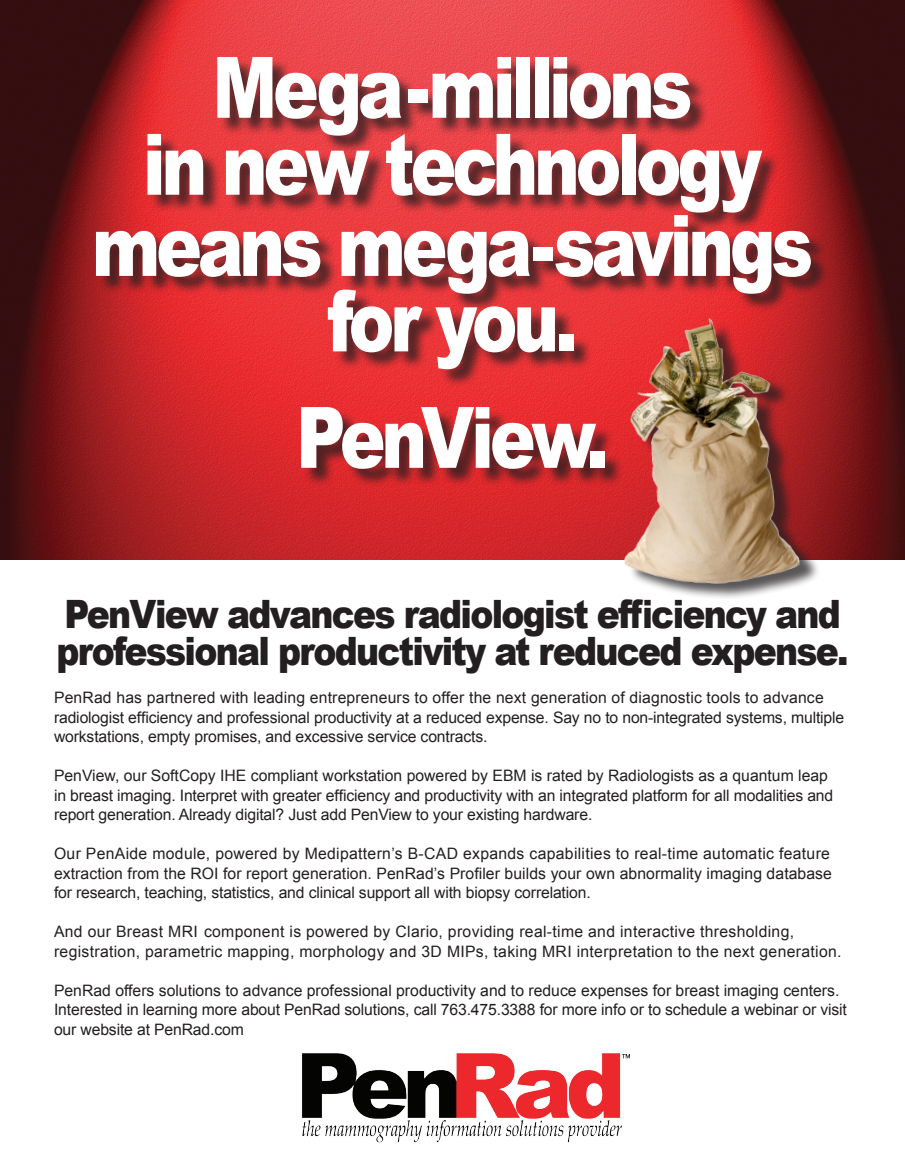
<style>
.page{position:relative;width:905px;height:1175px;background:#fff}
.page>*{position:absolute;margin:0;border:0;box-sizing:border-box;transform-origin:0 0}
.t1{font:900 84.9px/77.8px "Arial";letter-spacing:-.06em;color:#fff;text-align:center;scale:.81 1}
.t2{font:900 39.15px/36.8px "Arial";letter-spacing:-.05em;color:#231f20;scale:.88 1}
.t3{font:15.75px/19.5px "Arial";color:#231f20}
.t4{font:15.75px "Arial";letter-spacing:.02em;color:#231f20}
</style>
<div class="page">
<img style="left:0;top:0;width:904px;height:559px">
<div style="left:97px;top:59px;width:732px;height:428px;background:#231f20;opacity:.75"></div>
<img style="left:302px;top:1053px;width:328px;height:90px">
<div style="left:628px;top:318px;width:191px;height:280px;background:#231f20;opacity:.75"></div>
<img style="left:600px;top:302px;width:214px;height:296px">
<h1 class="t1" style="left:92px;top:49px;width:892px">Mega-millions<br>in new technology means mega-savings for you.</h1>
<h1 class="t1" style="left:296px;top:399px;width:387px">PenView.</h1>
<h2 class="t2" style="left:56px;top:596px;width:901px">PenView advances radiologist efficiency and professional productivity at reduced expense.</h2>
<p class="t3" style="left:54px;top:688px;width:791px">PenRad has partnered with leading entrepreneurs to offer the next generation of diagnostic tools to advance radiologist efficiency and professional productivity at a reduced expense. Say no to non-integrated systems, multiple workstations, empty promises, and excessive service contracts.</p>
<p class="t3" style="left:54px;top:766px;width:780px">PenView, our SoftCopy IHE compliant workstation powered by EBM is rated by Radiologists as a quantum leap in breast imaging. Interpret with greater efficiency and productivity with an integrated platform for all modalities and report generation. Already digital? Just add PenView to your existing hardware.</p>
<p class="t3" style="left:54px;top:844px;width:779px">Our PenAide module, powered by Medipattern’s B-CAD expands capabilities to real-time automatic feature extraction from the ROI for report generation. PenRad’s Profiler builds your own abnormality imaging database for research, teaching, statistics, and clinical support all with biopsy correlation.</p>
<p class="t4" style="left:54px;top:923px;width:741px">And our Breast MRI component is powered by Clario, providing real-time and interactive thresholding,</p>
<p class="t4" style="left:54px;top:942px;width:789px">registration, parametric mapping, morphology and 3D MIPs, taking MRI interpretation to the next generation.</p>
<p class="t3" style="left:54px;top:980px;width:794px">PenRad offers solutions to advance professional productivity and to reduce expenses for breast imaging centers.<br>Interested in learning more about PenRad solutions, call 763.475.3388 for more info or to schedule a webinar or visit our website at PenRad.com</p>
</div>
